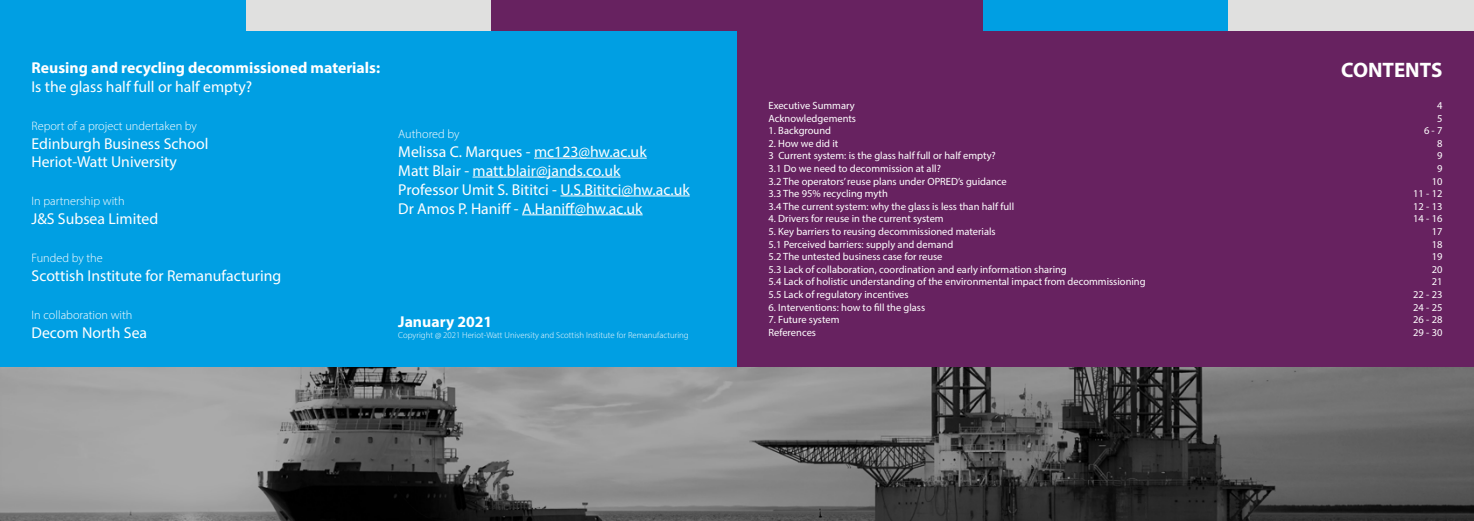
<style>
.page{position:relative;width:1474px;height:521px;background:#fff}
.page>*{position:absolute;margin:0;border:0;box-sizing:border-box;transform-origin:0 0}
.t1{font:21px "Myriad Variable Concept";letter-spacing:.22em;color:#fff}
.t2{font:15.75px/18.9px "Myriad Variable Concept";letter-spacing:.165em;color:#fff}
.t3{font:15.75px "Myriad Variable Concept";letter-spacing:.195em;color:#fff}
.t4{font:12.25px "Myriad Variable Concept";letter-spacing:.155em;color:#fff}
.t5{font:12.25px "Myriad Variable Concept";letter-spacing:.105em;color:#fff}
.t6{font:10.5px/12.6px "Myriad Variable Concept";letter-spacing:.155em;color:#fff}
.t7{font:10.5px "Myriad Variable Concept";letter-spacing:.135em;color:#fff}
.t8{font:10.5px/12.6px "Myriad Variable Concept";letter-spacing:.175em;color:#fff}
.t9{font:8.75px "Myriad Variable Concept";letter-spacing:.125em;color:#fff}
</style>
<div class="page">
<div style="left:0;top:0;width:246px;height:32px;background:#009fe3"></div>
<div style="left:246px;top:0;width:245px;height:31px;background:#e0e0df"></div>
<div style="left:491px;top:0;width:245px;height:31px;background:#672260"></div>
<div style="left:0;top:31px;width:737px;height:490px;background:#009fe3"></div>
<div style="left:737px;top:0;width:245px;height:32px;background:#672260"></div>
<div style="left:982px;top:0;width:246px;height:31px;background:#009fe3"></div>
<div style="left:1227px;top:0;width:246px;height:31px;background:#e0e0df"></div>
<div style="left:737px;top:31px;width:736px;height:490px;background:#672260"></div>
<img style="left:0;top:367px;width:1473px;height:154px">
<hr style="left:534px;top:158px;width:112px;height:1px;background:#fff">
<hr style="left:472px;top:177px;width:148px;height:1px;background:#fff">
<hr style="left:560px;top:195px;width:129px;height:1px;background:#fff">
<hr style="left:522px;top:214px;width:120px;height:1px;background:#fff">
<h2 class="t2" style="left:32px;top:58px;width:349px">Reusing and recycling decommissioned materials:<br>Is the glass half full or half empty?</h2>
<p class="t4" style="left:32px;top:118px;width:165px">Report of a project undertaken by</p>
<h2 class="t2" style="left:32px;top:134px;width:177px">Edinburgh Business School<br>Heriot-Watt University</h2>
<p class="t5" style="left:32px;top:194px;width:93px">In partnership with</p>
<h2 class="t2" style="left:32px;top:209px;width:125px">J&amp;S Subsea Limited</h2>
<p class="t4" style="left:32px;top:251px;width:71px">Funded by the</p>
<h2 class="t2" style="left:32px;top:266px;width:248px">Scottish Institute for Remanufacturing</h2>
<p class="t5" style="left:32px;top:307px;width:100px">In collaboration with</p>
<h2 class="t2" style="left:32px;top:323px;width:115px">Decom North Sea</h2>
<p class="t4" style="left:398px;top:127px;width:61px">Authored by</p>
<h2 class="t2" style="left:398px;top:142px;width:290px">Melissa C. Marques - mc123@hw.ac.uk<br>Matt Blair - matt.blair@jands.co.uk<br>Professor Umit S. Bititci - U.S.Bititci@hw.ac.uk Dr Amos P. Haniff- A.Haniff@hw.ac.uk</h2>
<h2 class="t3" style="left:398px;top:313px;width:93px">January 2021</h2>
<p class="t9" style="left:398px;top:329px;width:290px">Copyright @ 2021 Heriot-Watt University and Scottish Institute for Remanufacturing</p>
<p class="t8" style="left:768px;top:99px;width:88px">Executive Summary<br>Acknowledgements</p>
<p class="t6" style="left:768px;top:124px;width:62px">1. Background</p>
<p class="t6" style="left:768px;top:137px;width:246px">2. How we did it<br>3 Current system: is the glass half full or half empty?<br>3.1 Do we need to decommission at all?<br>3.2 The operators’ reuse plans under OPRED’s guidance 3.3 The 95% recycling myth<br>3.4 The current system: why the glass is less than half full</p>
<p class="t7" style="left:768px;top:213px;width:174px">4. Drivers for reuse in the current system</p>
<p class="t6" style="left:768px;top:225px;width:376px">5. Key barriers to reusing decommissioned materials<br>5.1 Perceived barriers: supply and demand<br>5.2 The untested business case for reuse<br>5.3 Lack of collaboration, coordination and early information sharing<br>5.4 Lack of holistic understanding of the environmental impact from decommissioning 5.5 Lack of regulatory incentives</p>
<p class="t6" style="left:768px;top:301px;width:157px">6. Interventions: how to fill the glass</p>
<p class="t6" style="left:768px;top:313px;width:70px">7. Future system<br>References</p>
<h1 class="t1" style="left:1341px;top:58px;width:99px">CONTENTS</h1>
<p class="t6" style="left:1413px;top:99px;width:29px;text-align:right">4<br>5<br>6 - 7<br>8<br>9<br>9<br>10<br>11 - 12<br>12 - 13<br>14 - 16<br>17<br>18<br>19<br>20<br>21<br>22 - 23<br>24 - 25<br>26 - 28<br>29 - 30</p>
</div>
